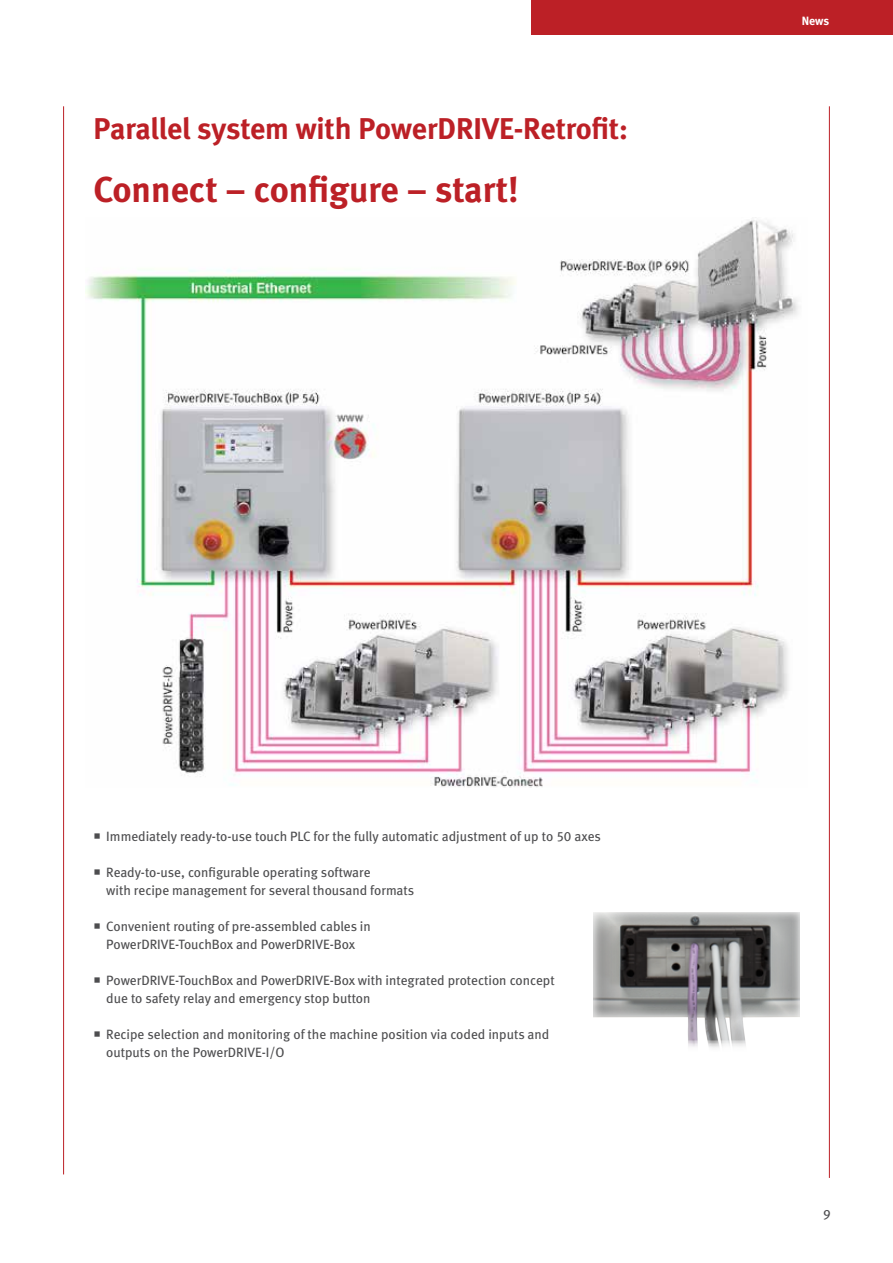
<style>
.page{position:relative;width:893px;height:1263px;background:#fff}
.page>*{position:absolute;margin:0;border:0;box-sizing:border-box;transform-origin:0 0}
.t1{font:36px "Meta Bold LF";color:#bc2026}
.t2{font:30px "Meta Bold LF";color:#bc2026}
.t3{font:13.5px/18px "Meta Book LF";color:#4d4d4f}
.t4{font:12px "Meta Bold LF";color:#fff}
</style>
<div class="page">
<hr style="left:829px;top:106px;width:1px;height:1072px;background:#bc2026">
<hr style="left:63px;top:106px;width:1px;height:1068px;background:#bc2026">
<div style="left:531px;top:0;width:362px;height:34px;background:#bc2026"></div>
<div style="left:593px;top:911px;width:208px;height:149px;background:#fff;opacity:.75"></div>
<img style="left:85px;top:220px;width:714px;height:568px">
<h2 class="t2" style="left:94px;top:111px;width:536px">Parallel system with PowerDRIVE-Retrofit:</h2>
<h1 class="t1" style="left:94px;top:168px;width:427px">Connect – configure – start!</h1>
<p class="t4" style="left:802px;top:14px;width:29px">News</p>
<p class="t3" style="left:106px;top:827px;width:496px">Immediately ready-to-use touch PLC for the fully automatic adjustment of up to 50 axes</p>
<p class="t3" style="left:106px;top:863px;width:309px">Ready-to-use, configurable operating software<br>with recipe management for several thousand formats</p>
<p class="t3" style="left:106px;top:917px;width:266px">Convenient routing of pre-assembled cables in<br>PowerDRIVE-TouchBox and PowerDRIVE-Box</p>
<p class="t3" style="left:106px;top:971px;width:450px">PowerDRIVE-TouchBox and PowerDRIVE-Box with integrated protection concept due to safety relay and emergency stop button</p>
<p class="t3" style="left:106px;top:1025px;width:445px">Recipe selection and monitoring of the machine position via coded inputs and outputs on the PowerDRIVE-I/O</p>
<p class="t3" style="left:823px;top:1205px;width:9px">9</p>
</div>
